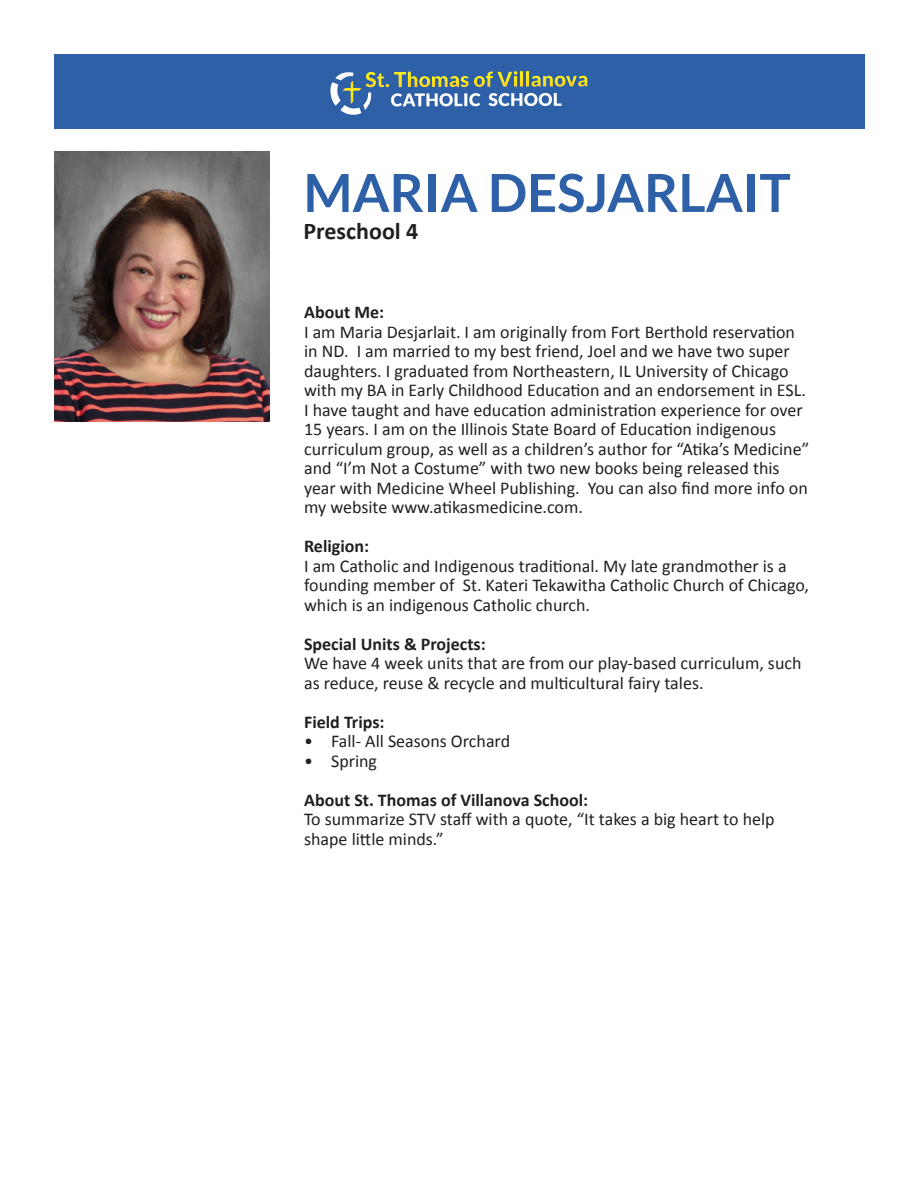
<style>
.page{position:relative;width:918px;height:1188px;background:#fff}
.page>*{position:absolute;margin:0;border:0;box-sizing:border-box;transform-origin:0 0}
.t1{font:700 52.5px "Lato";color:#2e60a8}
.t2{font:700 24px "Calibri";color:#231f20}
.t3{font:18px/19.5px "Calibri";color:#231f20}
.t4{font:700 18px "Calibri";color:#231f20}
</style>
<div class="page">
<div style="left:54px;top:54px;width:810px;height:74px;background:#2e60a8"></div>
<svg style="left:330px;top:71px;width:258px;height:44px"></svg>
<img style="left:54px;top:151px;width:216px;height:270px">
<h1 class="t1" style="left:304px;top:163px;width:489px">MARIA DESJARLAIT</h1>
<h2 class="t2" style="left:304px;top:223px;width:116px">Preschool 4</h2>
<p class="t4" style="left:304px;top:306px;width:81px">About Me:</p>
<p class="t3" style="left:304px;top:322px;width:507px">I am Maria Desjarlait. I am originally from Fort Berthold reservation in ND. I am married to my best friend, Joel and we have two super daughters. I graduated from Northeastern, IL University of Chicago with my BA in Early Childhood Education and an endorsement in ESL.<br>I have taught and have education administration experience for over 15 years. I am on the Illinois State Board of Education indigenous curriculum group, as well as a children’s author for “Atika’s Medicine” and “I’m Not a Costume” with two new books being released this year with Medicine Wheel Publishing. You can also find more info on my website www.atikasmedicine.com.</p>
<p class="t4" style="left:304px;top:540px;width:67px">Religion:</p>
<p class="t3" style="left:304px;top:556px;width:507px">I am Catholic and Indigenous traditional. My late grandmother is a founding member of St. Kateri Tekawitha Catholic Church of Chicago, which is an indigenous Catholic church.</p>
<p class="t4" style="left:304px;top:637px;width:183px">Special Units &amp; Projects:</p>
<p class="t3" style="left:304px;top:654px;width:499px">We have 4 week units that are from our play-based curriculum, such as reduce, reuse &amp; recycle and multicultural fairy tales.</p>
<p class="t4" style="left:304px;top:715px;width:82px">Field Trips:</p>
<p class="t3" style="left:304px;top:733px;width:208px">ï Fall- All Seasons Orchard ï Spring</p>
<p class="t4" style="left:304px;top:793px;width:286px">About St. Thomas of Villanova School:</p>
<p class="t3" style="left:304px;top:810px;width:472px">To summarize STV staff with a quote, “It takes a big heart to help shape little minds.”</p>
</div>
